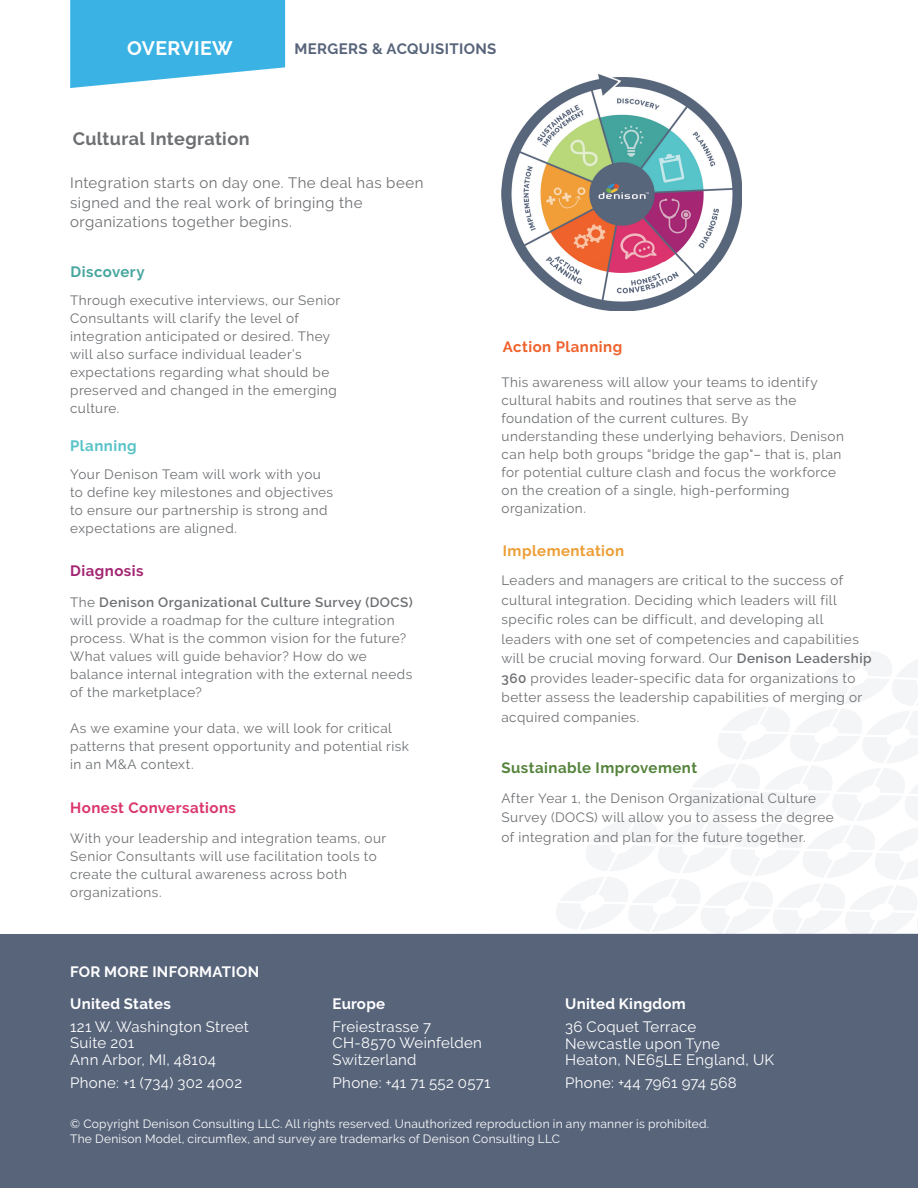
<style>
.page{position:relative;width:918px;height:1188px;background:#fff}
.page>*{position:absolute;margin:0;border:0;box-sizing:border-box;transform-origin:0 0}
.t1{font:700 19.5px "Raleway";letter-spacing:.02em;color:#fff}
.t2{font:700 18px "Raleway";letter-spacing:.02em;color:#6d6f72}
.t3{font:15px/16.5px "Raleway";letter-spacing:.02em;color:#fff}
.t4{font:15px/19.5px "Raleway";letter-spacing:.03em;color:#6d6f72}
.t5{font:700 15px/32.1px "Raleway";letter-spacing:.02em;color:#fff}
.t6{font:700 15px "Raleway";letter-spacing:.03em;color:#54833b}
.t7{font:700 15px "Raleway";letter-spacing:.025em;color:#57647a}
.t8{font:700 15px "Raleway";letter-spacing:.03em;color:#da366e}
.t9{font:700 15px "Raleway";letter-spacing:.03em;color:#ee612b}
.t10{font:700 15px "Raleway";letter-spacing:.03em;color:#ed9e37}
.t11{font:700 15px "Raleway";letter-spacing:.03em;color:#47a69f}
.t12{font:700 15px "Raleway";letter-spacing:.03em;color:#a32672}
.t13{font:700 15px "Raleway";letter-spacing:.03em;color:#58c3c8}
.t14{font:13.5px/18px "Raleway";letter-spacing:.035em;color:#6d6f72}
.t15{font:12px/15px "Raleway";letter-spacing:.02em;color:#fff}
.s1{font-weight:600}
</style>
<div class="page">
<svg style="left:525px;top:652px;width:393px;height:282px"></svg>
<div style="left:0;top:934px;width:918px;height:254px;background:#57647a"></div>
<svg style="left:70px;top:0;width:215px;height:88px;background:#51bbe7"></svg>
<img style="left:502px;top:74px;width:240px;height:237px">
<p class="t1" style="left:127px;top:37px;width:107px">OVERVIEW</p>
<p class="t7" style="left:294px;top:40px;width:204px">MERGERS &amp; ACQUISITIONS</p>
<p class="t2" style="left:73px;top:129px;width:178px">Cultural Integration</p>
<p class="t4" style="left:70px;top:173px;width:355px">Integration starts on day one. The deal has been signed and the real work of bringing the</p>
<p class="t4" style="left:70px;top:212px;width:223px">organizations together begins.</p>
<p class="t11" style="left:70px;top:264px;width:76px">Discovery</p>
<p class="t14" style="left:70px;top:291px;width:272px">Through executive interviews, our Senior<br>Consultants will clarify the level of</p>
<p class="t14" style="left:70px;top:327px;width:268px">integration anticipated or desired. They will also surface individual leader’s expectations regarding what should be preserved and changed in the emerging culture.</p>
<p class="t13" style="left:70px;top:437px;width:68px">Planning</p>
<p class="t14" style="left:70px;top:465px;width:264px">Your Denison Team will work with you to define key milestones and objectives to ensure our partnership is strong and expectations are aligned.</p>
<p class="t12" style="left:70px;top:563px;width:75px">Diagnosis</p>
<p class="t14" style="left:70px;top:593px;width:344px">The <span class="s1">Denison Organizational Culture Survey (DOCS) </span>will provide a roadmap for the culture integration process. What is the common vision for the future?<br>What values will guide behavior? How do we</p>
<p class="t14" style="left:70px;top:665px;width:344px">balance internal integration with the external needs of the marketplace?</p>
<p class="t14" style="left:70px;top:719px;width:340px">As we examine your data, we will look for critical patterns that present opportunity and potential risk in an M&amp;A context.</p>
<p class="t8" style="left:70px;top:799px;width:167px">Honest Conversations</p>
<p class="t14" style="left:70px;top:829px;width:318px">With your leadership and integration teams, our<br>Senior Consultants will use facilitation tools to</p>
<p class="t14" style="left:70px;top:865px;width:278px">create the cultural awareness across both</p>
<p class="t14" style="left:70px;top:883px;width:93px">organizations.</p>
<p class="t9" style="left:503px;top:338px;width:121px">Action Planning</p>
<p class="t14" style="left:502px;top:373px;width:318px">This awareness will allow your teams to identify</p>
<p class="t14" style="left:502px;top:391px;width:296px">cultural habits and routines that serve as the</p>
<p class="t14" style="left:502px;top:409px;width:248px">foundation of the current cultures. By</p>
<p class="t14" style="left:502px;top:427px;width:344px">understanding these underlying behaviors, Denison can help both groups “bridge the gap"– that is, plan for potential culture clash and focus the workforce on the creation of a single, high-performing</p>
<p class="t14" style="left:502px;top:499px;width:86px">organization.</p>
<p class="t10" style="left:503px;top:542px;width:123px">Implementation</p>
<p class="t14" style="left:502px;top:572px;width:343px">Leaders and managers are critical to the success of</p>
<p class="t14" style="left:502px;top:591px;width:337px">cultural integration. Deciding which leaders will fill</p>
<p class="t14" style="left:502px;top:611px;width:323px">specific roles can be difficult, and developing all</p>
<p class="t14" style="left:502px;top:629px;width:372px;line-height:19.5px">leaders with one set of competencies and capabilities will be crucial moving forward. Our <span class="s1">Denison Leadership 360</span> provides leader-specific data for organizations to better assess the leadership capabilities of merging or acquired companies.</p>
<p class="t6" style="left:502px;top:759px;width:197px">Sustainable Improvement</p>
<p class="t14" style="left:502px;top:788px;width:334px;line-height:19.5px">After Year 1, the Denison Organizational Culture<br>Survey (DOCS) will allow you to assess the degree of integration and plan for the future together.</p>
<p class="t5" style="left:70px;top:955px;width:190px">FOR MORE INFORMATION<br>United States</p>
<p class="t3" style="left:70px;top:1018px;width:180px">121 W. Washington Street<br>Suite 201<br>Ann Arbor, MI, 48104</p>
<p class="t3" style="left:70px;top:1075px;width:174px">Phone: +1 (734) 302 4002</p>
<p class="t5" style="left:565px;top:988px;width:122px">United Kingdom</p>
<p class="t3" style="left:565px;top:1018px;width:211px">36 Coquet Terrace<br>Newcastle upon Tyne<br>Heaton, NE65LE England, UK</p>
<p class="t3" style="left:565px;top:1075px;width:173px">Phone: +44 7961 974 568</p>
<p class="t15" style="left:70px;top:1117px;width:641px">© Copyright Denison Consulting LLC. All rights reserved. Unauthorized reproduction in any manner is prohibited.<br>The Denison Model, circumflex, and survey are trademarks of Denison Consulting LLC</p>
<p class="t5" style="left:333px;top:987px;width:54px">Europe</p>
<p class="t3" style="left:333px;top:1018px;width:151px">Freiestrasse 7<br>CH-8570 Weinfelden<br>Switzerland</p>
<p class="t3" style="left:333px;top:1075px;width:159px">Phone: +41 71 552 0571</p>
</div>
